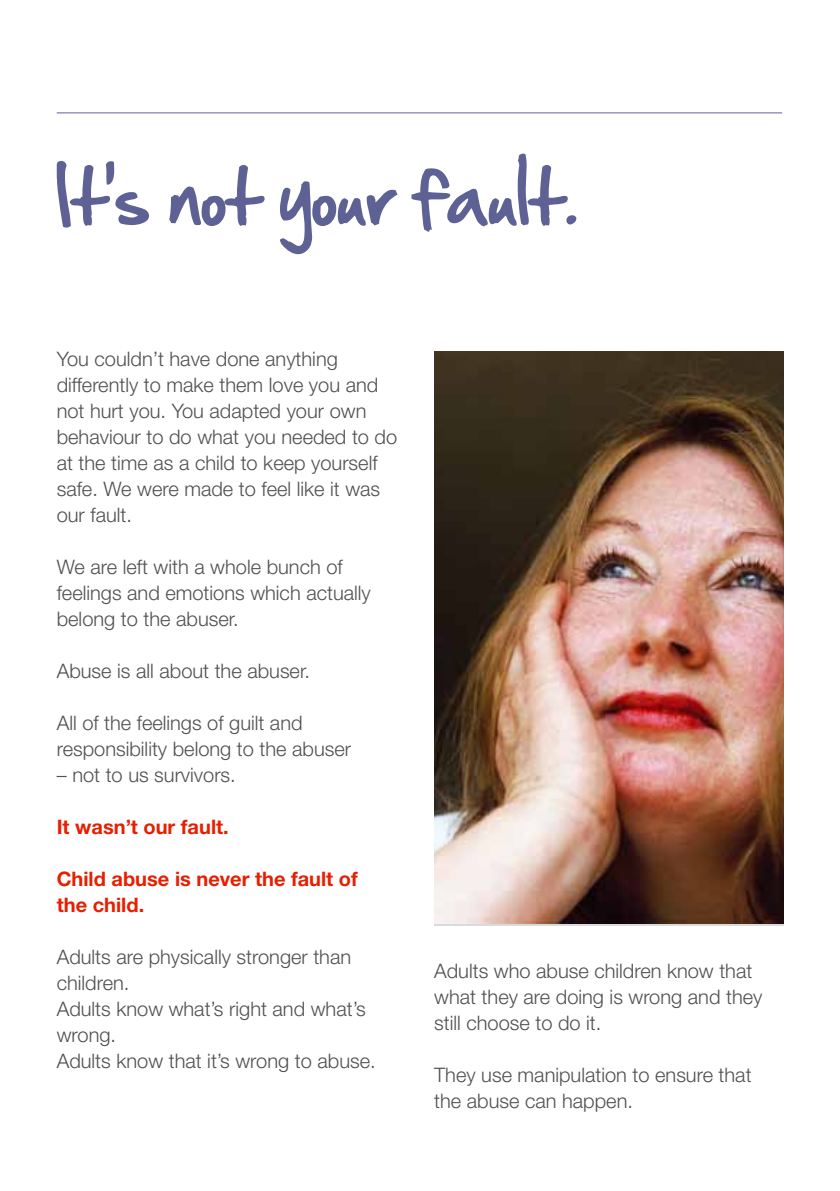
<style>
.page{position:relative;width:840px;height:1191px;background:#fff}
.page>*{position:absolute;margin:0;border:0;box-sizing:border-box;transform-origin:0 0}
.t1{font:64px "Hand Of Sean";color:#5d6194}
.t2{font:300 20px/26px "Helvetica Neue LT Std";color:#504f53}
.t3{font:700 20px/26px "Helvetica Neue LT Std";color:#e71f01}
</style>
<div class="page">
<hr style="left:57px;top:112px;width:724px;height:1px;background:#5d6194">
<img style="left:434px;top:351px;width:348px;height:572px">
<h1 class="t1" style="left:57px;top:140px;width:524px">It's not your fault.</h1>
<p class="t2" style="left:57px;top:345px;width:342px">You couldn’t have done anything differently to make them love you and not hurt you. You adapted your own behaviour to do what you needed to do at the time as a child to keep yourself safe. We were made to feel like it was our fault.</p>
<p class="t2" style="left:57px;top:553px;width:315px">We are left with a whole bunch of feelings and emotions which actually belong to the abuser.</p>
<p class="t2" style="left:57px;top:657px;width:255px">Abuse is all about the abuser.</p>
<p class="t2" style="left:57px;top:709px;width:296px">All of the feelings of guilt and responsibility belong to the abuser</p>
<p class="t2" style="left:57px;top:761px;width:180px">– not to us survivors.</p>
<p class="t3" style="left:57px;top:813px;width:173px">It wasn’t our fault.</p>
<p class="t3" style="left:57px;top:865px;width:302px">Child abuse is never the fault of the child.</p>
<p class="t2" style="left:57px;top:943px;width:320px">Adults are physically stronger than children.<br>Adults know what’s right and what’s wrong.<br>Adults know that it’s wrong to abuse.</p>
<p class="t2" style="left:434px;top:957px;width:329px">Adults who abuse children know that what they are doing is wrong and they still choose to do it.</p>
<p class="t2" style="left:434px;top:1061px;width:319px">They use manipulation to ensure that the abuse can happen.</p>
</div>
